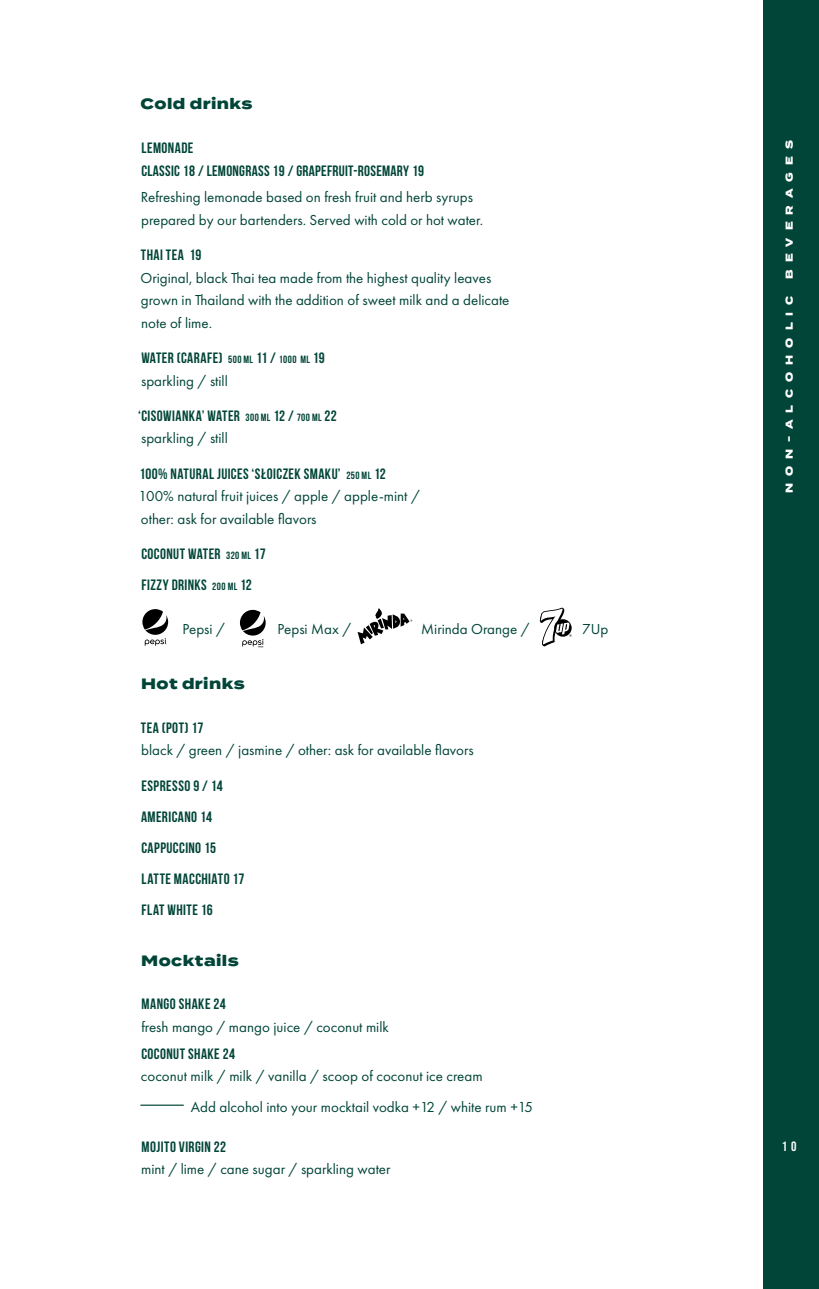
<style>
.page{position:relative;width:819px;height:1289px;background:#fff}
.page>*{position:absolute;margin:0;border:0;box-sizing:border-box;transform-origin:0 0}
.t1{font:15px/22.5px "Futura PT";color:#004538}
.t2{font:700 15px/31px "Bebas Neue";letter-spacing:.025em;color:#004538}
.t3{font:800 15px "Termina";letter-spacing:.03em;color:#004538}
.t4{font:13.5px "Bebas Neue";color:#fff}
.t5{font:800 10.05px "Termina";letter-spacing:.7em;color:#fff}
.s1{font-size:10.5px}
</style>
<div class="page">
<div style="left:763px;top:0;width:55px;height:1288px;background:#004538"></div>
<hr style="left:140px;top:1104px;width:44px;height:1px;background:#004538">
<svg style="left:142px;top:609px;width:27px;height:36px"></svg>
<svg style="left:239px;top:609px;width:27px;height:38px"></svg>
<svg style="left:357px;top:608px;width:55px;height:36px"></svg>
<svg style="left:539px;top:607px;width:32px;height:39px"></svg>
<p class="t3" style="left:141px;top:93px;width:113px">Cold drinks</p>
<p class="t2" style="left:141px;top:136px;width:284px;line-height:22.5px">LEMONADE<br>CLASSIC 18 / LEMONGRASS 19 / GRAPEFRUIT-ROSEMARY 19</p>
<p class="t1" style="left:141px;top:186px;width:344px">Refreshing lemonade based on fresh fruit and herb syrups prepared by our bartenders. Served with cold or hot water.</p>
<p class="t2" style="left:141px;top:239px;width:62px">THAI TEA 19</p>
<p class="t1" style="left:140px;top:266px;width:370px">Original, black Thai tea made from the highest quality leaves grown in Thailand with the addition of sweet milk and a delicate note of lime.</p>
<p class="t2" style="left:141px;top:342px;width:185px">WATER (CARAFE) <span class="s1">500 ML</span> 11 / <span class="s1">1000 ML</span> 19</p>
<p class="t1" style="left:141px;top:369px;width:88px">sparkling / still</p>
<p class="t2" style="left:138px;top:400px;width:200px">‘CISOWIANKA’ WATER <span class="s1">300 ML</span> 12 / <span class="s1">700 ML</span> 22</p>
<p class="t1" style="left:141px;top:427px;width:88px">sparkling / still</p>
<p class="t2" style="left:139px;top:457px;width:248px">100% NATURAL JUICES ‘SŁOICZEK SMAKU’ <span class="s1">250 ML</span> 12</p>
<p class="t1" style="left:139px;top:485px;width:283px">100% natural fruit juices / apple / apple-mint / other: ask for available flavors</p>
<p class="t2" style="left:141px;top:538px;width:126px">COCONUT WATER <span class="s1">320 ML</span> 17<br>FIZZY DRINKS <span class="s1">200 ML</span> 12</p>
<p class="t1" style="left:182px;top:617px;width:44px">Pepsi /</p>
<p class="t1" style="left:277px;top:617px;width:75px">Pepsi Max /</p>
<p class="t1" style="left:421px;top:617px;width:110px">Mirinda Orange /</p>
<p class="t1" style="left:582px;top:617px;width:28px">7Up</p>
<p class="t3" style="left:141px;top:672px;width:105px">Hot drinks</p>
<p class="t2" style="left:141px;top:712px;width:64px">TEA (POT) 17</p>
<p class="t1" style="left:141px;top:739px;width:334px">black / green / jasmine / other: ask for available flavors</p>
<p class="t2" style="left:141px;top:769px;width:105px">ESPRESSO 9 / 14<br>AMERICANO 14<br>CAPPUCCINO 15<br>LATTE MACCHIATO 17<br>FLAT WHITE 16</p>
<p class="t3" style="left:141px;top:949px;width:99px">Mocktails</p>
<p class="t2" style="left:142px;top:988px;width:86px">MANGO SHAKE 24</p>
<p class="t1" style="left:141px;top:1015px;width:249px">fresh mango / mango juice / coconut milk</p>
<p class="t2" style="left:141px;top:1037px;width:95px">COCONUT SHAKE 24</p>
<p class="t1" style="left:191px;top:1060px;width:343px;line-height:31px;text-indent:-50px">coconut milk / milk / vanilla / scoop of coconut ice cream<br>Add alcohol into your mocktail vodka +12 / white rum +15</p>
<p class="t2" style="left:142px;top:1130px;width:86px">MOJITO VIRGIN 22</p>
<p class="t1" style="left:141px;top:1157px;width:251px">mint / lime / cane sugar / sparkling water</p>
<p class="t5" style="left:781px;top:279px;width:140px;rotate:-90deg">BEVERAGES</p>
<p class="t5" style="left:781px;top:493px;width:199px;rotate:-90deg">NON-ALCOHOLIC</p>
<p class="t4" style="left:781px;top:1138px;width:16px">1 0</p>
</div>
